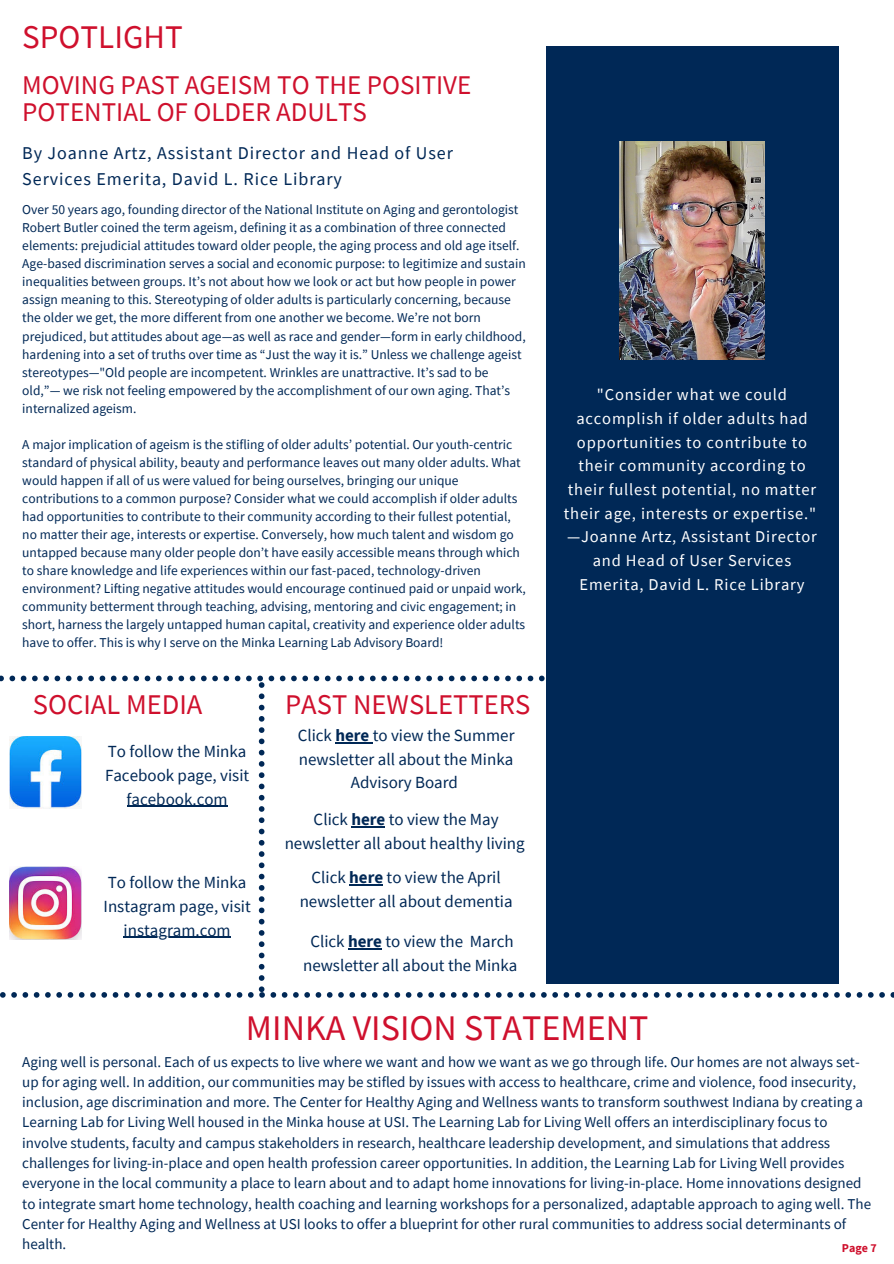
<style>
.page{position:relative;width:894px;height:1264px;background:#fff}
.page>*{position:absolute;margin:0;border:0;box-sizing:border-box;transform-origin:0 0}
.t1{font:36px "Source Sans Pro";color:#cf102d}
.t2{font:33px "Source Sans Pro";color:#cf102d}
.t3{font:28.5px "Source Sans Pro";color:#cf102d}
.t4{font:27px/27px "Source Sans Pro";color:#cf102d}
.t5{font:18px/26px "Source Sans Pro";letter-spacing:.05em;color:#002856}
.t6{font:16.95px/23.7px "Source Sans Pro";color:#002856;text-align:center}
.t7{font:16.5px/23.7px "Source Sans Pro";letter-spacing:.05em;color:#fff;text-align:center}
.t8{font:15px/20.2px "Source Sans Pro";color:#002856}
.t9{font:13.5px/18px "Source Sans Pro";color:#002856}
.t10{font:700 12px "Source Sans Pro";color:#cf102d}
.s1{font-weight:700}
</style>
<div class="page">
<div style="left:545px;top:46px;width:293px;height:937px;background:#002856"></div>
<img style="left:619px;top:142px;width:145px;height:217px">
<svg style="left:0;top:675px;width:893px;height:322px"></svg>
<hr style="left:351px;top:826px;width:34px;height:1px;background:#002856">
<p class="t2" style="left:22px;top:16px;width:162px">SPOTLIGHT</p>
<p class="t4" style="left:22px;top:71px;width:450px">MOVING PAST AGEISM TO THE POSITIVE<br>POTENTIAL OF OLDER ADULTS</p>
<p class="t5" style="left:22px;top:139px;width:432px">By Joanne Artz, Assistant Director and Head of User<br>Services Emerita, David L. Rice Library</p>
<p class="t9" style="left:22px;top:200px;width:505px">Over 50 years ago, founding director of the National Institute on Aging and gerontologist Robert Butler coined the term ageism, defining it as a combination of three connected elements: prejudicial attitudes toward older people, the aging process and old age itself.<br>Age-based discrimination serves a social and economic purpose: to legitimize and sustain inequalities between groups. It’s not about how we look or act but how people in power assign meaning to this. Stereotyping of older adults is particularly concerning, because the older we get, the more different from one another we become. We’re not born prejudiced, but attitudes about age—as well as race and gender—form in early childhood, hardening into a set of truths over time as “Just the way it is.” Unless we challenge ageist stereotypes—"Old people are incompetent. Wrinkles are unattractive. It’s sad to be old,”— we risk not feeling empowered by the accomplishment of our own aging. That’s internalized ageism.</p>
<p class="t9" style="left:22px;top:435px;width:505px">A major implication of ageism is the stifling of older adults’ potential. Our youth-centric standard of physical ability, beauty and performance leaves out many older adults. What would happen if all of us were valued for being ourselves, bringing our unique contributions to a common purpose? Consider what we could accomplish if older adults had opportunities to contribute to their community according to their fullest potential, no matter their age, interests or expertise. Conversely, how much talent and wisdom go untapped because many older people don’t have easily accessible means through which to share knowledge and life experiences within our fast-paced, technology-driven environment? Lifting negative attitudes would encourage continued paid or unpaid work, community betterment through teaching, advising, mentoring and civic engagement; in short, harness the largely untapped human capital, creativity and experience older adults have to offer. This is why I serve on the Minka Learning Lab Advisory Board!</p>
<p class="t3" style="left:33px;top:686px;width:171px">SOCIAL MEDIA</p>
<p class="t6" style="left:105px;top:739px;width:146px">To follow the Minka<br>Facebook page, visit facebook.com</p>
<p class="t6" style="left:103px;top:870px;width:149px">To follow the Minka<br>Instagram page, visit instagram.com</p>
<p class="t3" style="left:285px;top:686px;width:246px">PAST NEWSLETTERS</p>
<p class="t6" style="left:297px;top:723px;width:218px">Click <span class="s1">here</span> to view the Summer newsletter all about the Minka<br>Advisory Board</p>
<p class="t6" style="left:284px;top:807px;width:241px">Click <span class="s1">here</span> to view the May newsletter all about healthy living</p>
<p class="t6" style="left:299px;top:865px;width:214px">Click <span class="s1">here</span> to view the April newsletter all about dementia</p>
<p class="t6" style="left:303px;top:929px;width:216px">Click <span class="s1">here</span> to view the March newsletter all about the Minka</p>
<p class="t7" style="left:563px;top:383px;width:254px">"Consider what we could accomplish if older adults had opportunities to contribute to their community according to their fullest potential, no matter their age, interests or expertise."</p>
<p class="t7" style="left:567px;top:524px;width:251px">—Joanne Artz, Assistant Director and Head of User Services<br>Emerita, David L. Rice Library</p>
<p class="t1" style="left:246px;top:1004px;width:404px">MINKA VISION STATEMENT</p>
<p class="t8" style="left:22px;top:1051px;width:850px">Aging well is personal. Each of us expects to live where we want and how we want as we go through life. Our homes are not always set&shy;up for aging well. In addition, our communities may be stifled by issues with access to healthcare, crime and violence, food insecurity, inclusion, age discrimination and more. The Center for Healthy Aging and Wellness wants to transform southwest Indiana by creating a Learning Lab for Living Well housed in the Minka house at USI. The Learning Lab for Living Well offers an interdisciplinary focus to involve students, faculty and campus stakeholders in research, healthcare leadership development, and simulations that address challenges for living-in-place and open health profession career opportunities. In addition, the Learning Lab for Living Well provides everyone in the local community a place to learn about and to adapt home innovations for living-in-place. Home innovations designed to integrate smart home technology, health coaching and learning workshops for a personalized, adaptable approach to aging well. The Center for Healthy Aging and Wellness at USI looks to offer a blueprint for other rural communities to address social determinants of health.</p>
<p class="t10" style="left:841px;top:1240px;width:36px">Page 7</p>
</div>
